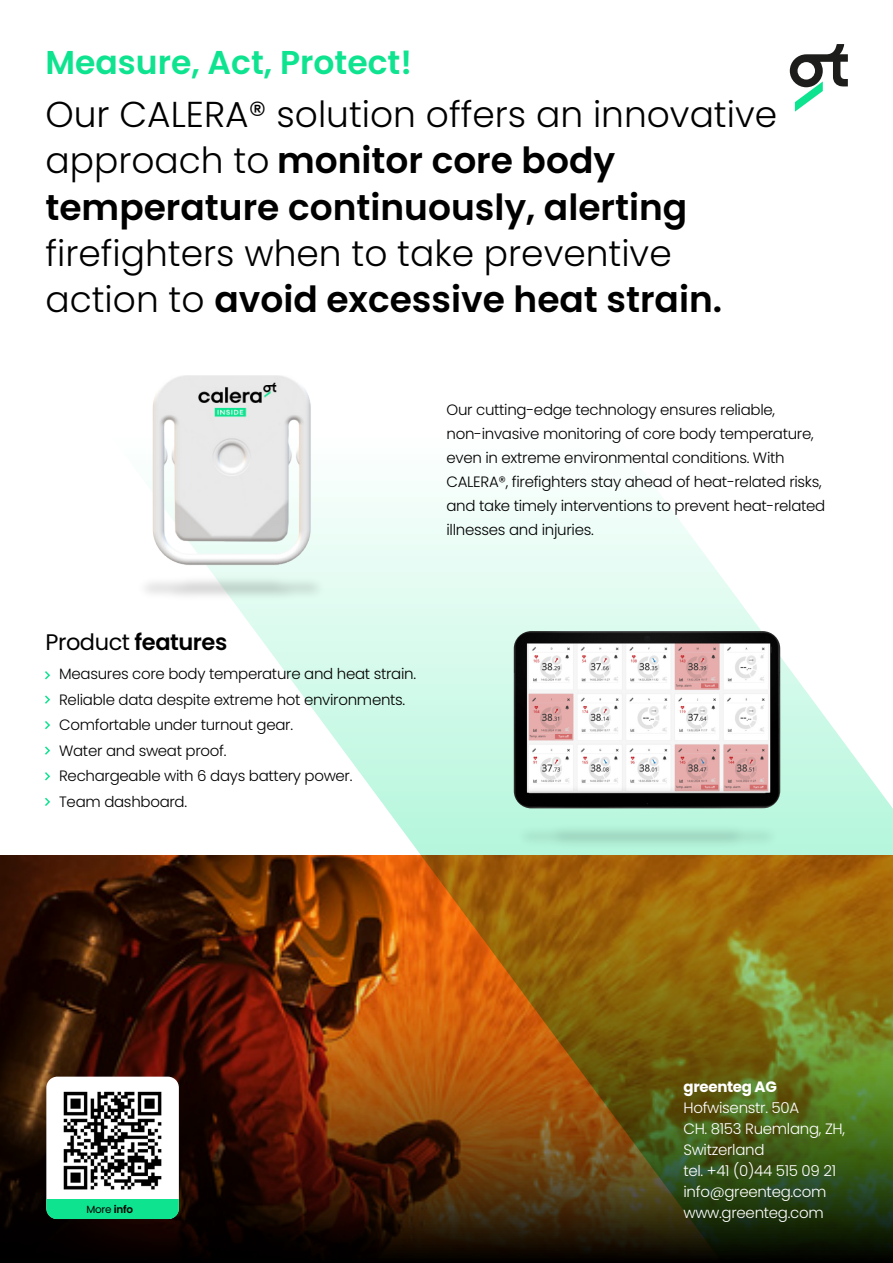
<style>
.page{position:relative;width:893px;height:1263px;background:#fff}
.page>*{position:absolute;margin:0;border:0;box-sizing:border-box;transform-origin:0 0}
.t1{font:600 36px/46.2px "Poppins";color:#000}
.t2{font:300 36px/46.2px "Poppins";color:#000}
.t3{font:600 33px "Poppins";color:#0ee38f}
.t4{font:600 22.5px "Poppins";letter-spacing:-.02em;color:#000}
.t5{font:300 15px/24px "Poppins";letter-spacing:-.02em;color:#000}
.t6{font:300 15px/21px "Poppins";letter-spacing:-.02em;color:#fff}
.t7{font:700 15px "Poppins";letter-spacing:-.02em;color:#fff}
.t8{font:10.35px "Poppins";color:#000}
.s1{font-weight:300}
.s2{font-weight:600}
.s3{font-weight:400}
</style>
<div class="page">
<svg style="left:0;top:856px;width:112px;height:407px;background:#271004"></svg>
<img style="left:112px;top:492px;width:781px;height:771px">
<img style="left:514px;top:631px;width:266px;height:148px">
<img style="left:470px;top:779px;width:354px;height:114px">
<img style="left:146px;top:375px;width:171px;height:155px">
<img style="left:112px;top:530px;width:261px;height:116px">
<svg style="left:45px;top:671px;width:5px;height:9px"></svg>
<svg style="left:45px;top:695px;width:5px;height:9px"></svg>
<svg style="left:45px;top:721px;width:5px;height:9px"></svg>
<svg style="left:45px;top:746px;width:5px;height:9px"></svg>
<svg style="left:45px;top:772px;width:5px;height:9px"></svg>
<svg style="left:45px;top:797px;width:5px;height:9px"></svg>
<svg style="left:790px;top:44px;width:58px;height:68px"></svg>
<div style="left:46px;top:1077px;width:133px;height:142px;background:#fff;border-radius:11px"></div>
<div style="left:46px;top:1199px;width:133px;height:20px;background:#0ee38f"></div>
<img style="left:63px;top:1091px;width:99px;height:99px">
<h2 class="t3" style="left:45px;top:43px;width:368px">Measure, Act, Protect!</h2>
<h1 class="t1" style="left:45px;top:92px;width:733px"><span class="s1">Our CALERA® solution offers an innovative approach to</span> monitor core body temperature continuously, alerting</h1>
<h1 class="t2" style="left:45px;top:230px;width:678px">firefighters when to take preventive action to <span class="s2">avoid excessive heat strain.</span></h1>
<p class="t5" style="left:446px;top:398px;width:380px">Our cutting-edge technology ensures reliable, non-invasive monitoring of core body temperature, even in extreme environmental conditions. With CALERA®, firefighters stay ahead of heat-related risks, and take timely interventions to prevent heat-related illnesses and injuries.</p>
<h3 class="t4" style="left:45px;top:629px;width:183px"><span class="s3">Product</span> features</h3>
<p class="t5" style="left:59px;top:661px;width:358px;line-height:25.5px">Measures core body temperature and heat strain.<br>Reliable data despite extreme hot environments.<br>Comfortable under turnout gear.<br>Water and sweat proof.<br>Rechargeable with 6 days battery power.<br>Team dashboard.</p>
<p class="t7" style="left:683px;top:1078px;width:95px">greenteg AG</p>
<p class="t6" style="left:683px;top:1097px;width:163px">Hofwisenstr. 50A<br>CH. 8153 Ruemlang, ZH,<br>Switzerland<br>tel. +41 (0)44 515 09 21 info@greenteg.com</p>
<p class="t8" style="left:86px;top:1203px;width:48px">More <span class="s2">info</span></p>
<p class="t6" style="left:683px;top:1202px;width:142px">www.greenteg.com</p>
</div>
